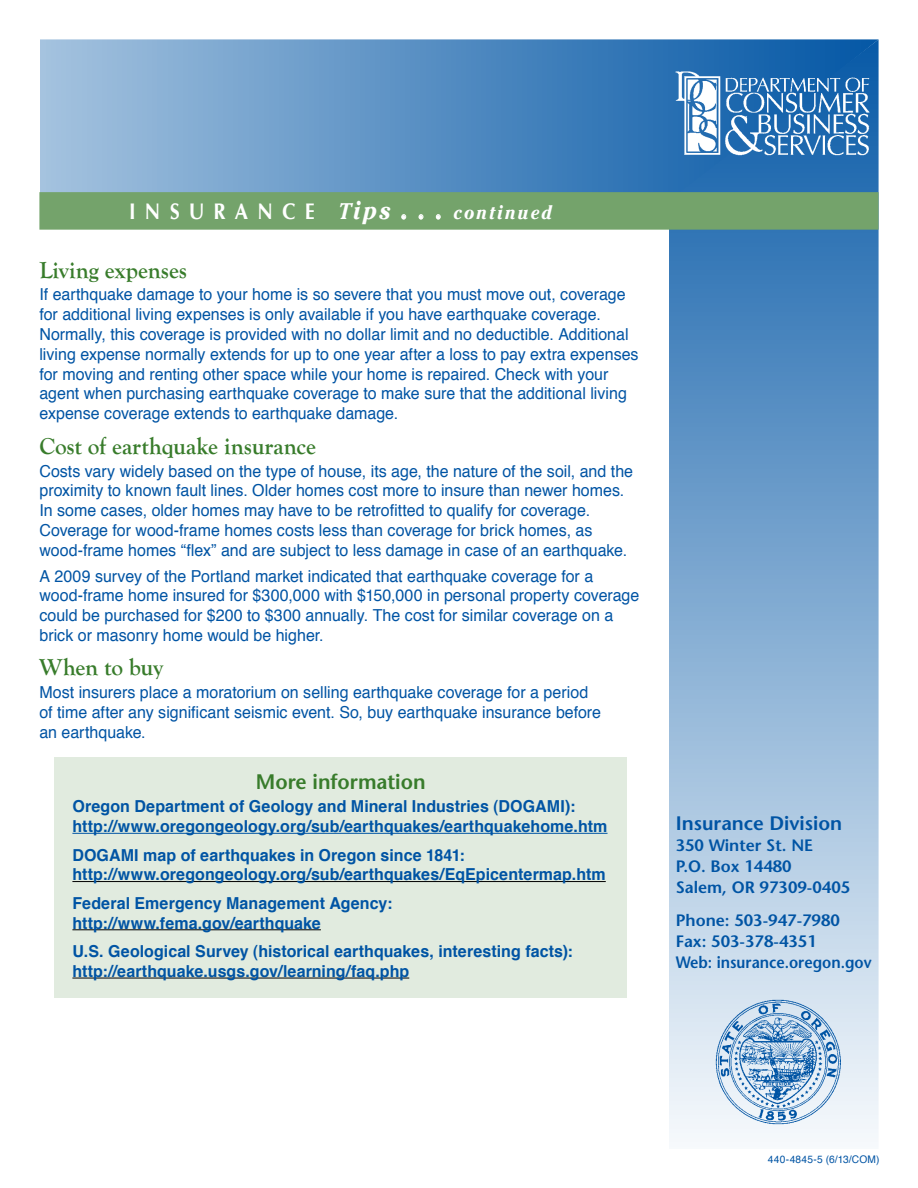
<style>
.page{position:relative;width:918px;height:1188px;background:#fff}
.page>*{position:absolute;margin:0;border:0;box-sizing:border-box;transform-origin:0 0}
.t1{font:700 24px "Goudy Old Style T";color:#387c2b}
.t2{font:700 22.5px "CG Omega";color:#fff;scale:.89 1}
.t3{font:600 21px "Stone Sans";color:#387c2b}
.t4{font:600 19.5px "Stone Sans";color:#0054a4}
.t5{font:16.5px/19.8px "Helvetica";color:#0054a4}
.t6{font:700 16.5px/19.8px "Helvetica";letter-spacing:.005em;color:#0054a4}
.t7{font:600 16.5px/21px "Stone Sans";color:#0054a4}
.t8{font:10.5px "Helvetica";letter-spacing:.025em;color:#0054a4}
.s1{font-family:"Cheltenham";font-style:italic}
.s2{font-family:"Cheltenham";font-style:italic;font-size:25.5px}
.s3{font-family:"Cheltenham";font-style:italic;font-size:19.5px}
</style>
<div class="page">
<svg style="left:40px;top:39px;width:629px;height:153px;background:#6698c8"></svg>
<svg style="left:669px;top:39px;width:210px;height:1099px;background:#80aad1"></svg>
<div style="left:39px;top:192px;width:840px;height:38px;background:#74a36b"></div>
<svg style="left:402px;top:215px;width:4px;height:4px"></svg>
<svg style="left:419px;top:215px;width:4px;height:4px"></svg>
<svg style="left:436px;top:215px;width:4px;height:4px"></svg>
<img style="left:706px;top:994px;width:142px;height:137px">
<img style="left:676px;top:71px;width:194px;height:85px">
<div style="left:54px;top:757px;width:572px;height:241px;background:#e1ebdf"></div>
<hr style="left:72px;top:833px;width:536px;height:1px;background:#0054a4">
<hr style="left:72px;top:881px;width:534px;height:1px;background:#000">
<hr style="left:72px;top:929px;width:249px;height:1px;background:#000">
<hr style="left:72px;top:978px;width:337px;height:1px;background:#000">
<h2 class="t2" style="left:129px;top:197px;width:477px">I N S U R A N C E <span class="s1">T</span><span class="s2">ips . . .</span> <span class="s3">continued</span></h2>
<h1 class="t1" style="left:39px;top:256px;width:149px">Living expenses</h1>
<p class="t5" style="left:39px;top:286px;width:601px">If earthquake damage to your home is so severe that you must move out, coverage for additional living expenses is only available if you have earthquake coverage.<br>Normally, this coverage is provided with no dollar limit and no deductible. Additional living expense normally extends for up to one year after a loss to pay extra expenses for moving and renting other space while your home is repaired. Check with your agent when purchasing earthquake coverage to make sure that the additional living expense coverage extends to earthquake damage.</p>
<h1 class="t1" style="left:39px;top:432px;width:278px">Cost of earthquake insurance</h1>
<p class="t5" style="left:39px;top:462px;width:595px">Costs vary widely based on the type of house, its age, the nature of the soil, and the proximity to known fault lines. Older homes cost more to insure than newer homes.<br>In some cases, older homes may have to be retrofitted to qualify for coverage.<br>Coverage for wood-frame homes costs less than coverage for brick homes, as wood-frame homes “flex” and are subject to less damage in case of an earthquake.</p>
<p class="t5" style="left:39px;top:567px;width:602px">A 2009 survey of the Portland market indicated that earthquake coverage for a wood-frame home insured for $300,000 with $150,000 in personal property coverage could be purchased for $200 to $300 annually. The cost for similar coverage on a brick or masonry home would be higher.</p>
<h1 class="t1" style="left:39px;top:654px;width:125px">When to buy</h1>
<p class="t5" style="left:39px;top:684px;width:563px">Most insurers place a moratorium on selling earthquake coverage for a period of time after any significant seismic event. So, buy earthquake insurance before an earthquake.</p>
<p class="t3" style="left:256px;top:769px;width:171px">More information</p>
<p class="t6" style="left:72px;top:798px;width:537px">Oregon Department of Geology and Mineral Industries (DOGAMI): http://www.oregongeology.org/sub/earthquakes/earthquakehome.htm</p>
<p class="t6" style="left:72px;top:846px;width:535px">DOGAMI map of earthquakes in Oregon since 1841: http://www.oregongeology.org/sub/earthquakes/EqEpicentermap.htm</p>
<p class="t6" style="left:72px;top:894px;width:321px">Federal Emergency Management Agency: http://www.fema.gov/earthquake</p>
<p class="t6" style="left:72px;top:942px;width:502px">U.S. Geological Survey (historical earthquakes, interesting facts): http://earthquake.usgs.gov/learning/faq.php</p>
<p class="t4" style="left:676px;top:811px;width:168px">Insurance Division</p>
<p class="t7" style="left:676px;top:834px;width:176px">350 Winter St. NE<br>P.O. Box 14480<br>Salem, OR 97309-0405</p>
<p class="t7" style="left:676px;top:909px;width:197px">Phone: 503-947-7980<br>Fax: 503-378-4351<br>Web: insurance.oregon.gov</p>
<p class="t8" style="left:768px;top:1152px;width:113px">440-4845-5 (6/13/COM)</p>
</div>
